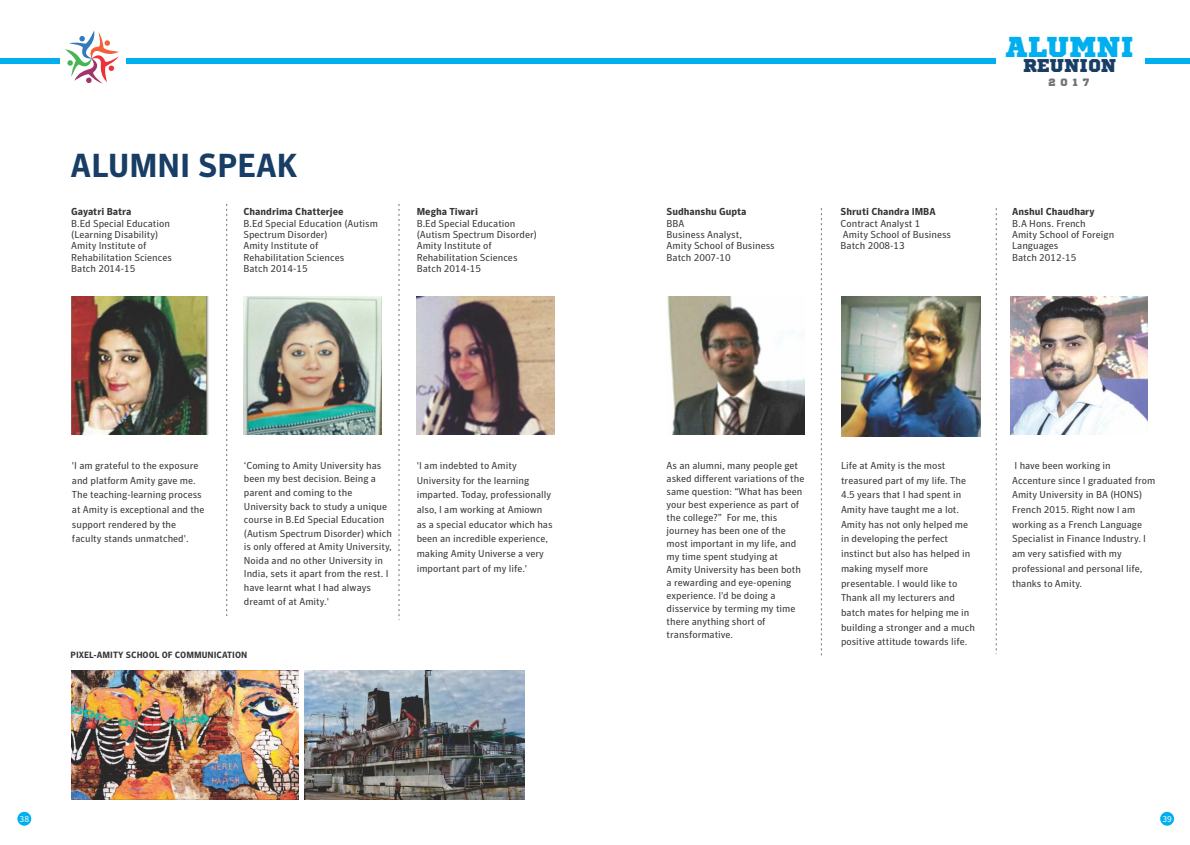
<style>
.page{position:relative;width:1190px;height:845px;background:#fff}
.page>*{position:absolute;margin:0;border:0;box-sizing:border-box;transform-origin:0 0}
.t1{font:700 33px "Symantec Sans";color:#183e65}
.t2{font:28.7px "Sports World";color:#00afef}
.t3{font:18.5px "Sports World";color:#183e65}
.t4{font:10.7px "Sports World";color:#727376}
.t5{font:10px/14.7px "Symantec Sans";color:#373435}
.t6{font:700 10px "Symantec Sans";color:#373435}
.t7{font:700 9px "Symantec Sans";color:#373435}
.t8{font:8.5px "Symantec Sans";color:#fefefe}
</style>
<div class="page">
<svg style="left:65px;top:30px;width:54px;height:54px"></svg>
<svg style="left:226px;top:204px;width:1px;height:412px"></svg>
<svg style="left:398px;top:204px;width:1px;height:416px"></svg>
<img style="left:72px;top:297px;width:137px;height:137px">
<img style="left:244px;top:297px;width:137px;height:137px">
<img style="left:417px;top:297px;width:137px;height:137px">
<div style="left:17px;top:812px;width:14px;height:13px;background:#00afef;border-radius:50%"></div>
<div style="left:1160px;top:812px;width:14px;height:13px;background:#00afef;border-radius:50%"></div>
<img style="left:841px;top:297px;width:140px;height:139px">
<img style="left:1010px;top:297px;width:138px;height:137px">
<svg style="left:821px;top:208px;width:1px;height:448px"></svg>
<svg style="left:996px;top:208px;width:1px;height:446px"></svg>
<img style="left:667px;top:297px;width:137px;height:137px">
<div style="left:1145px;top:58px;width:45px;height:6px;background:#00afef"></div>
<div style="left:0;top:58px;width:60px;height:6px;background:#00afef"></div>
<div style="left:596px;top:58px;width:399px;height:6px;background:#00afef"></div>
<div style="left:126px;top:58px;width:470px;height:6px;background:#00afef"></div>
<img style="left:304px;top:671px;width:221px;height:128px">
<img style="left:72px;top:671px;width:226px;height:128px">
<h1 class="t1" style="left:71px;top:154px;width:228px">ALUMNI SPEAK</h1>
<p class="t6" style="left:71px;top:208px;width:62px">Gayatri Batra</p>
<p class="t5" style="left:71px;top:218px;width:102px;line-height:11.3px">B.Ed Special Education (Learning Disability)<br>Amity Institute of<br>Rehabilitation Sciences<br>Batch 2014-15</p>
<p class="t6" style="left:243px;top:208px;width:102px">Chandrima Chatterjee</p>
<p class="t5" style="left:243px;top:218px;width:136px;line-height:11.3px">B.Ed Special Education (Autism<br>Spectrum Disorder)<br>Amity Institute of<br>Rehabilitation Sciences<br>Batch 2014-15</p>
<p class="t6" style="left:417px;top:208px;width:63px">Megha Tiwari</p>
<p class="t5" style="left:417px;top:218px;width:122px;line-height:11.3px">B.Ed Special Education (Autism Spectrum Disorder)<br>Amity Institute of<br>Rehabilitation Sciences<br>Batch 2014-15</p>
<p class="t5" style="left:72px;top:459px;width:134px">'I am grateful to the exposure and platform Amity gave me.<br>The teaching-learning process at Amity is exceptional and the support rendered by the faculty stands unmatched'.</p>
<p class="t5" style="left:244px;top:459px;width:150px;line-height:13.6px">‘Coming to Amity University has been my best decision. Being a parent and coming to the<br>University back to study a unique course in B.Ed Special Education (Autism Spectrum Disorder) which is only offered at Amity University,<br>Noida and no other University in<br>India, sets it apart from the rest. I have learnt what I had always dreamt of at Amity.'</p>
<p class="t7" style="left:71px;top:651px;width:178px">PIXEL-AMITY SCHOOL OF COMMUNICATION</p>
<p class="t5" style="left:417px;top:459px;width:137px">'I am indebted to Amity<br>University for the learning imparted. Today, professionally also, I am working at Amiown as a special educator which has been an incredible experience, making Amity Universe a very important part of my life.'</p>
<p class="t6" style="left:667px;top:208px;width:81px">Sudhanshu Gupta</p>
<p class="t5" style="left:667px;top:218px;width:110px;line-height:11.3px">BBA<br>Business Analyst,<br>Amity School of Business<br>Batch 2007-10</p>
<p class="t6" style="left:841px;top:208px;width:97px">Shruti Chandra IMBA</p>
<p class="t5" style="left:841px;top:218px;width:112px;line-height:11.3px">Contract Analyst 1<br>Amity School of Business<br>Batch 2008-13</p>
<h2 class="t2" style="left:1005px;top:34px;width:130px">ALUMNI</h2>
<h3 class="t3" style="left:1023px;top:57px;width:95px">REUNION</h3>
<p class="t4" style="left:1048px;top:77px;width:42px">2017</p>
<p class="t6" style="left:1012px;top:208px;width:84px">Anshul Chaudhary</p>
<p class="t5" style="left:1012px;top:218px;width:104px;line-height:11.3px">B.A Hons. French<br>Amity School of Foreign<br>Languages<br>Batch 2012-15</p>
<p class="t5" style="left:667px;top:460px;width:139px;line-height:13px">As an alumni, many people get asked different variations of the same question: “What has been your best experience as part of the college?” For me, this journey has been one of the most important in my life, and my time spent studying at<br>Amity University has been both a rewarding and eye-opening experience. I'd be doing a disservice by terming my time there anything short of transformative.</p>
<p class="t5" style="left:841px;top:459px;width:135px">Life at Amity is the most treasured part of my life. The<br>4.5 years that I had spent in<br>Amity have taught me a lot.<br>Amity has not only helped me in developing the perfect instinct but also has helped in making myself more presentable. I would like to<br>Thank all my lecturers and batch mates for helping me in building a stronger and a much positive attitude towards life.</p>
<p class="t5" style="left:1012px;top:459px;width:145px">I have been working in<br>Accenture since I graduated from<br>Amity University in BA (HONS)<br>French 2015. Right now I am working as a French Language<br>Specialist in Finance Industry. I am very satisfied with my professional and personal life, thanks to Amity.</p>
<p class="t8" style="left:20px;top:815px;width:11px">38</p>
<p class="t8" style="left:1162px;top:815px;width:11px">39</p>
</div>
